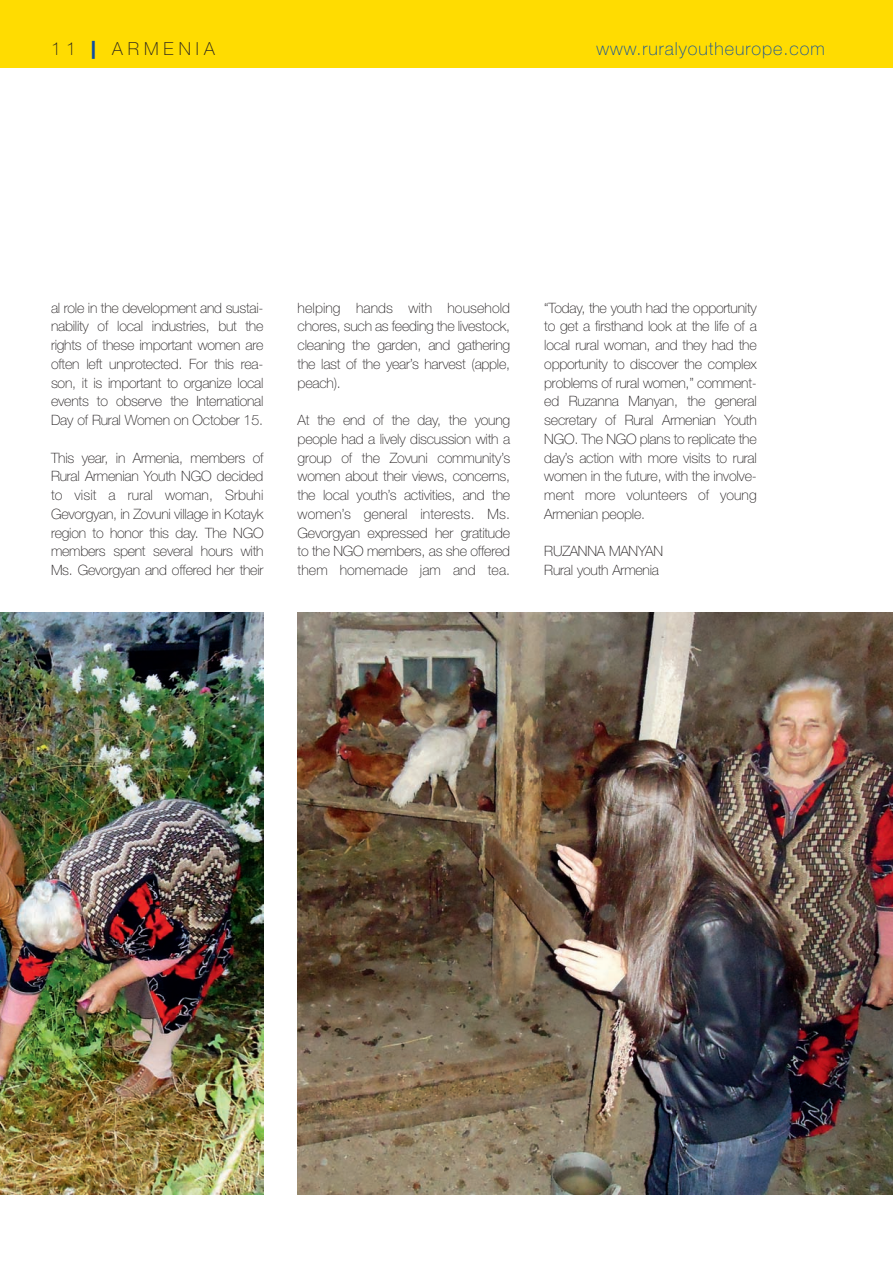
<style>
.page{position:relative;width:893px;height:1263px;background:#fff}
.page>*{position:absolute;margin:0;border:0;box-sizing:border-box;transform-origin:0 0}
.t1{font:100 18px "Helvetica Neue LT Std";letter-spacing:.055em;color:#0d4da1}
.t2{font:100 18px "Helvetica Neue LT Std";letter-spacing:.28em;color:#231f20}
.t3{font:100 14.25px/18.8px "Helvetica Neue LT Std";letter-spacing:-.015em;color:#231f20;text-align:justify}
.s1{font-weight:900;color:#0d4da1}
</style>
<div class="page">
<div style="left:0;top:0;width:893px;height:68px;background:#ffdc01"></div>
<img style="left:298px;top:613px;width:595px;height:582px">
<img style="left:0;top:613px;width:264px;height:582px">
<p class="t2" style="left:51px;top:43px;width:165px">11 <span class="s1">|</span> ARMENIA</p>
<p class="t1" style="left:596px;top:43px;width:230px">www.ruralyoutheurope.com</p>
<p class="t3" style="left:51px;top:299px;width:214px">al role in the development and sustai&shy;nability of local industries, but the rights of these important women are often left unprotected. For this rea&shy;son, it is important to organize local events to observe the International Day of Rural Women on October 15.</p>
<p class="t3" style="left:51px;top:449px;width:214px">This year, in Armenia, members of Rural Armenian Youth NGO decided to visit a rural woman, Srbuhi Gevorgyan, in Zovuni village in Kotayk region to honor this day. The NGO members spent several hours with Ms. Gevorgyan and offered her their</p>
<p class="t3" style="left:298px;top:299px;width:214px">helping hands with household chores, such as feeding the livestock, cleaning the garden, and gathering the last of the year’s harvest (apple, peach).</p>
<p class="t3" style="left:298px;top:412px;width:214px">At the end of the day, the young people had a lively discussion with a group of the Zovuni community’s women about their views, concerns, the local youth’s activities, and the women’s general interests. Ms.<br>Gevorgyan expressed her gratitude to the NGO members, as she offered them homemade jam and tea.</p>
<p class="t3" style="left:544px;top:299px;width:214px">“Today, the youth had the opportunity to get a firsthand look at the life of a local rural woman, and they had the opportunity to discover the complex problems of rural women,” comment - ed Ruzanna Manyan, the general secretary of Rural Armenian Youth NGO. The NGO plans to replicate the day’s action with more visits to rural women in the future, with the involve&shy;ment more volunteers of young Armenian people.</p>
<p class="t3" style="left:544px;top:543px;width:120px">RUZANNA MANYAN<br>Rural youth Armenia</p>
</div>
